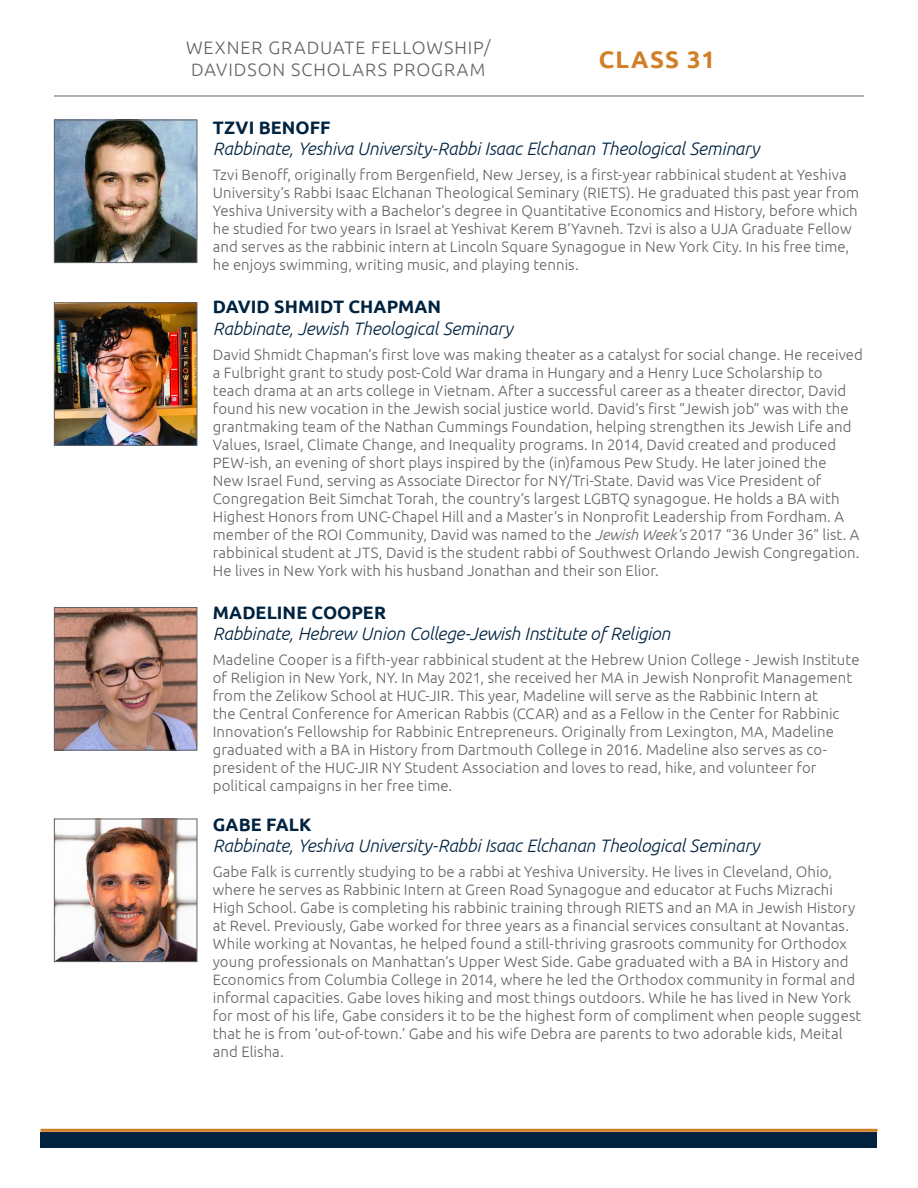
<style>
.page{position:relative;width:918px;height:1188px;background:#fff}
.page>*{position:absolute;margin:0;border:0;box-sizing:border-box;transform-origin:0 0}
.t1{font:700 24px "Ubuntu";letter-spacing:.05em;color:#d18027}
.University{font:italic 300 18px "Ubuntu";letter-spacing:-.01em;color:#002340}
.Name{font:700 18px "Ubuntu";letter-spacing:.005em;color:#002340}
.t2{font:300 18px/21.6px "Ubuntu";letter-spacing:.055em;color:#636366}
.Body_Copy{font:300 15px/18px "Ubuntu";letter-spacing:.005em;color:#636366}
.University-2{font:300 15px/18px "Ubuntu";letter-spacing:.005em;color:#636366}
.s1{font-style:italic}
</style>
<div class="page">
<hr style="left:54px;top:96px;width:810px;height:1px;background:#636366">
<div style="left:40px;top:1132px;width:838px;height:16px;background:#002340"></div>
<hr style="left:40px;top:1129px;width:838px;height:3px;background:#d18027">
<img style="left:56px;top:122px;width:139px;height:139px">
<div style="left:54px;top:120px;width:143px;height:143px;border:1px solid #636366"></div>
<img style="left:56px;top:304px;width:139px;height:140px">
<div style="left:54px;top:302px;width:143px;height:144px;border:1px solid #636366"></div>
<img style="left:56px;top:609px;width:139px;height:139px">
<div style="left:54px;top:607px;width:143px;height:143px;border:1px solid #636366"></div>
<img style="left:56px;top:821px;width:139px;height:139px">
<div style="left:54px;top:819px;width:143px;height:143px;border:1px solid #636366"></div>
<p class="t2" style="left:186px;top:37px;width:306px">WEXNER GRADUATE FELLOWSHIP/<br>DAVIDSON SCHOLARS PROGRAM</p>
<h1 class="t1" style="left:599px;top:45px;width:118px">CLASS 31</h1>
<p class="Name" style="left:213px;top:116px;width:119px">TZVI BENOFF</p>
<p class="University" style="left:213px;top:138px;width:548px">Rabbinate, Yeshiva University-Rabbi Isaac Elchanan Theological Seminary</p>
<p class="University-2" style="left:213px;top:165px;width:648px">Tzvi Benoff, originally from Bergenfield, New Jersey, is a first-year rabbinical student at Yeshiva University’s Rabbi Isaac Elchanan Theological Seminary (RIETS). He graduated this past year from Yeshiva University with a Bachelor’s degree in Quantitative Economics and History, before which he studied for two years in Israel at Yeshivat Kerem B’Yavneh. Tzvi is also a UJA Graduate Fellow and serves as the rabbinic intern at Lincoln Square Synagogue in New York City. In his free time, he enjoys swimming, writing music, and playing tennis.</p>
<p class="Name" style="left:213px;top:296px;width:230px">DAVID SHMIDT CHAPMAN</p>
<p class="University" style="left:213px;top:318px;width:301px">Rabbinate, Jewish Theological Seminary</p>
<p class="Body_Copy" style="left:213px;top:345px;width:652px">David Shmidt Chapman’s first love was making theater as a catalyst for social change. He received a Fulbright grant to study post-Cold War drama in Hungary and a Henry Luce Scholarship to teach drama at an arts college in Vietnam. After a successful career as a theater director, David found his new vocation in the Jewish social justice world. David’s first “Jewish job” was with the grantmaking team of the Nathan Cummings Foundation, helping strengthen its Jewish Life and Values, Israel, Climate Change, and Inequality programs. In 2014, David created and produced PEW-ish, an evening of short plays inspired by the (in)famous Pew Study. He later joined the<br>New Israel Fund, serving as Associate Director for NY/Tri-State. David was Vice President of Congregation Beit Simchat Torah, the country’s largest LGBTQ synagogue. He holds a BA with Highest Honors from UNC-Chapel Hill and a Master’s in Nonprofit Leadership from Fordham. A member of the ROI Community, David was named to the <span class="s1">Jewish Week’s</span> 2017 “36 Under 36” list. A rabbinical student at JTS, David is the student rabbi of Southwest Orlando Jewish Congregation.<br>He lives in New York with his husband Jonathan and their son Elior.</p>
<p class="Name" style="left:213px;top:601px;width:175px">MADELINE COOPER</p>
<p class="University" style="left:213px;top:623px;width:459px">Rabbinate, Hebrew Union College-Jewish Institute of Religion</p>
<p class="Body_Copy" style="left:213px;top:650px;width:648px">Madeline Cooper is a fifth-year rabbinical student at the Hebrew Union College - Jewish Institute of Religion in New York, NY. In May 2021, she received her MA in Jewish Nonprofit Management from the Zelikow School at HUC-JIR. This year, Madeline will serve as the Rabbinic Intern at<br>the Central Conference for American Rabbis (CCAR) and as a Fellow in the Center for Rabbinic Innovation’s Fellowship for Rabbinic Entrepreneurs. Originally from Lexington, MA, Madeline graduated with a BA in History from Dartmouth College in 2016. Madeline also serves as co&shy;president of the HUC-JIR NY Student Association and loves to read, hike, and volunteer for political campaigns in her free time.</p>
<p class="Name" style="left:213px;top:813px;width:100px">GABE FALK</p>
<p class="University" style="left:213px;top:835px;width:548px">Rabbinate, Yeshiva University-Rabbi Isaac Elchanan Theological Seminary</p>
<p class="Body_Copy" style="left:213px;top:862px;width:650px">Gabe Falk is currently studying to be a rabbi at Yeshiva University. He lives in Cleveland, Ohio, where he serves as Rabbinic Intern at Green Road Synagogue and educator at Fuchs Mizrachi High School. Gabe is completing his rabbinic training through RIETS and an MA in Jewish History at Revel. Previously, Gabe worked for three years as a financial services consultant at Novantas.<br>While working at Novantas, he helped found a still-thriving grasroots community for Orthodox young professionals on Manhattan’s Upper West Side. Gabe graduated with a BA in History and Economics from Columbia College in 2014, where he led the Orthodox community in formal and informal capacities. Gabe loves hiking and most things outdoors. While he has lived in New York for most of his life, Gabe considers it to be the highest form of compliment when people suggest that he is from ‘out-of-town.’ Gabe and his wife Debra are parents to two adorable kids, Meital and Elisha.</p>
</div>
